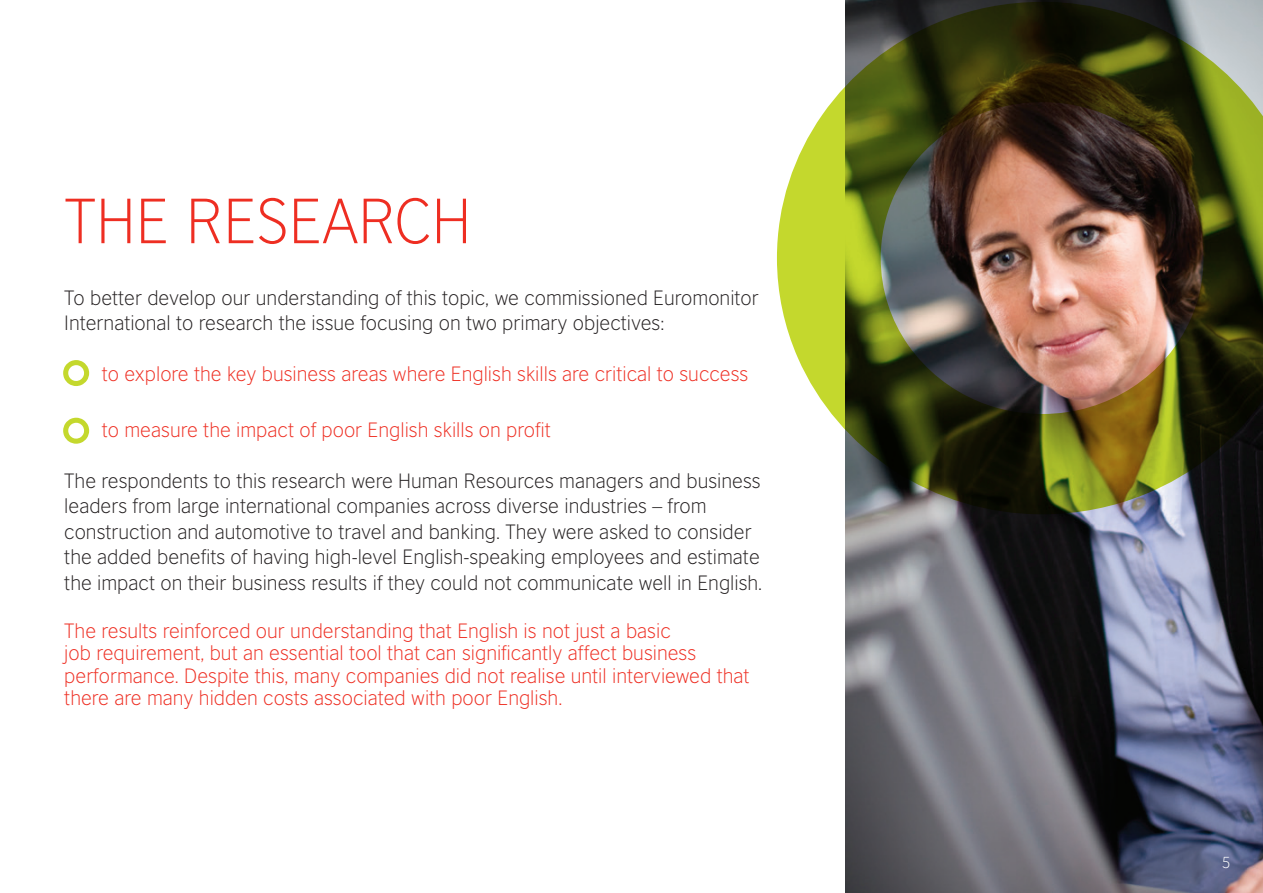
<style>
.page{position:relative;width:1263px;height:893px;background:#fff}
.page>*{position:absolute;margin:0;border:0;box-sizing:border-box;transform-origin:0 0}
.t1{font:300 60px "British Council Sans";color:#ee2e22}
.t2{font:300 19.5px/25.5px "British Council Sans";color:#231f20}
.t3{font:300 19.5px/22.5px "British Council Sans";color:#ee2e22}
.t4{font:300 15px "British Council Sans";color:#fff}
</style>
<div class="page">
<img style="left:845px;top:0;width:418px;height:893px">
<img style="left:777px;top:2px;width:486px;height:512px">
<svg style="left:63px;top:360px;width:26px;height:26px"></svg>
<svg style="left:63px;top:418px;width:26px;height:26px"></svg>
<h1 class="t1" style="left:64px;top:185px;width:409px">THE RESEARCH</h1>
<p class="t2" style="left:64px;top:285px;width:696px">To better develop our understanding of this topic, we commissioned Euromonitor<br>International to research the issue focusing on two primary objectives:</p>
<p class="t3" style="left:102px;top:363px;width:648px">to explore the key business areas where English skills are critical to success</p>
<p class="t3" style="left:102px;top:418px;width:450px">to measure the impact of poor English skills on profit</p>
<p class="t2" style="left:64px;top:468px;width:699px">The respondents to this research were Human Resources managers and business leaders from large international companies across diverse industries – from construction and automotive to travel and banking. They were asked to consider the added benefits of having high-level English-speaking employees and estimate the impact on their business results if they could not communicate well in English.</p>
<p class="t3" style="left:64px;top:619px;width:687px">The results reinforced our understanding that English is not just a basic<br>job requirement, but an essential tool that can significantly affect business performance. Despite this, many companies did not realise until interviewed that there are many hidden costs associated with poor English.</p>
<p class="t4" style="left:1222px;top:854px;width:10px">5</p>
</div>
